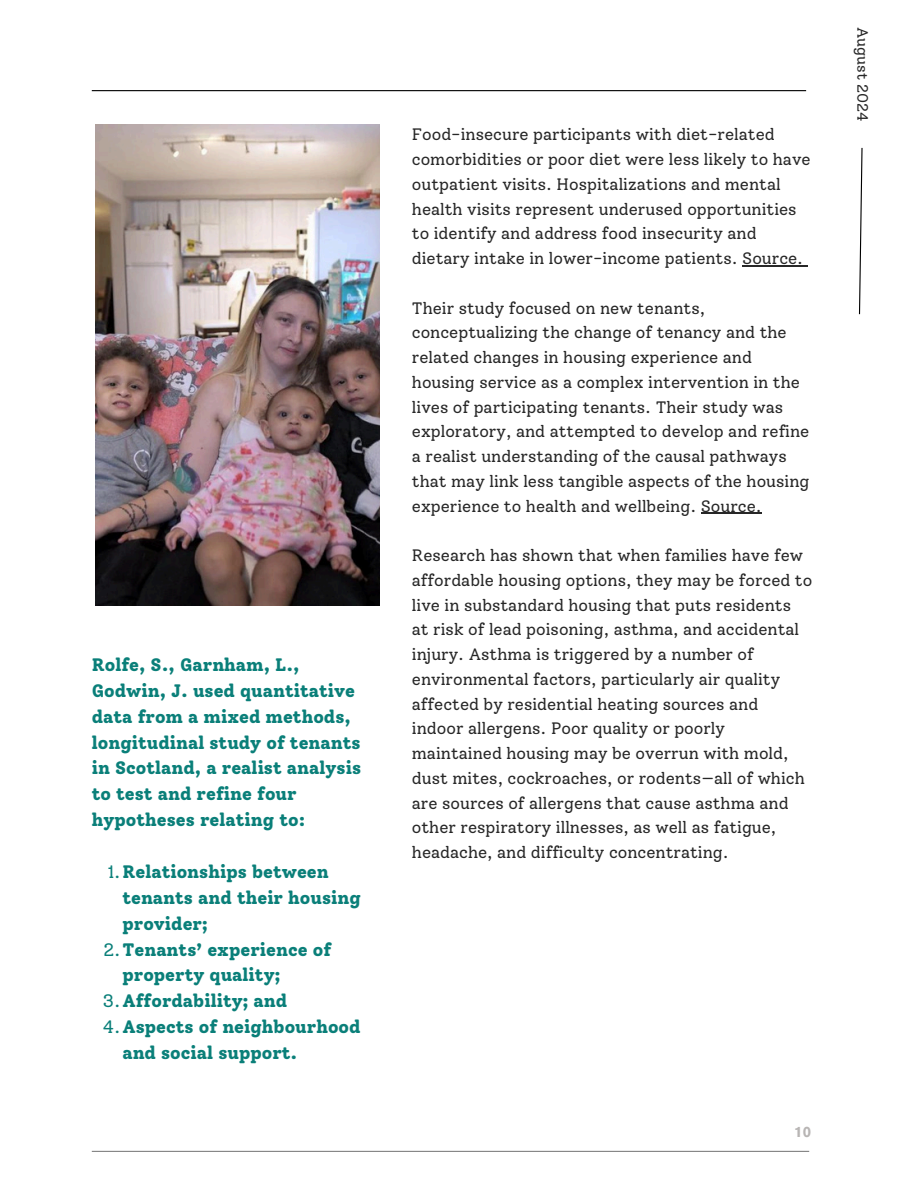
<style>
.page{position:relative;width:918px;height:1188px;background:#fff}
.page>*{position:absolute;margin:0;border:0;box-sizing:border-box;transform-origin:0 0}
.t1{font:800 18px/25.8px "Solway";color:#0a7f79}
.t2{font:16.5px/24.8px "Solway";color:#272727}
.t3{font:15px "Solway";color:#272727}
.t4{font:700 15px "Akzidenz Grotesk Pro";color:#b8b5b4}
.s1{font-weight:400}
</style>
<div class="page">
<img style="left:95px;top:125px;width:285px;height:480px">
<hr style="left:742px;top:265px;width:61px;height:1px;background:#272727">
<hr style="left:701px;top:513px;width:61px;height:1px;background:#272727">
<svg style="left:858px;top:147px;width:5px;height:168px"></svg>
<hr style="left:92px;top:90px;width:714px;height:1px;background:#000">
<hr style="left:92px;top:1151px;width:717px;height:1px;background:#000">
<p class="t1" style="left:92px;top:652px;width:271px">Rolfe, S., Garnham, L.,<br>Godwin, J. used quantitative data from a mixed methods, longitudinal study of tenants in Scotland, a realist analysis to test and refine four hypotheses relating to:</p>
<p class="t1" style="left:122px;top:859px;width:240px;text-indent:-15px"><span class="s1">1.</span>Relationships between tenants and their housing provider;</p>
<p class="t1" style="left:122px;top:936px;width:210px;text-indent:-19px"><span class="s1">2.</span>Tenants’ experience of property quality;</p>
<p class="t1" style="left:103px;top:988px;width:186px"><span class="s1">3.</span>Affordability; and</p>
<h2 class="t1" style="left:122px;top:1014px;width:240px;text-indent:-19px"><span class="s1">4.</span>Aspects of neighbourhood and social support.</h2>
<h2 class="t2" style="left:412px;top:122px;width:400px">Food-insecure participants with diet-related comorbidities or poor diet were less likely to have outpatient visits. Hospitalizations and mental health visits represent underused opportunities to identify and address food insecurity and dietary intake in lower-income patients. Source.</h2>
<h2 class="t2" style="left:412px;top:296px;width:399px">Their study focused on new tenants, conceptualizing the change of tenancy and the related changes in housing experience and housing service as a complex intervention in the lives of participating tenants. Their study was exploratory, and attempted to develop and refine a realist understanding of the causal pathways that may link less tangible aspects of the housing experience to health and wellbeing. Source.</h2>
<p class="t2" style="left:412px;top:543px;width:402px">Research has shown that when families have few affordable housing options, they may be forced to live in substandard housing that puts residents<br>at risk of lead poisoning, asthma, and accidental injury. Asthma is triggered by a number of environmental factors, particularly air quality affected by residential heating sources and indoor allergens. Poor quality or poorly maintained housing may be overrun with mold, dust mites, cockroaches, or rodents—all of which are sources of allergens that cause asthma and other respiratory illnesses, as well as fatigue, headache, and difficulty concentrating.</p>
<p class="t3" style="left:872px;top:27px;width:96px;rotate:90deg">August 2024</p>
<h1 class="t4" style="left:794px;top:1125px;width:18px">10</h1>
</div>
